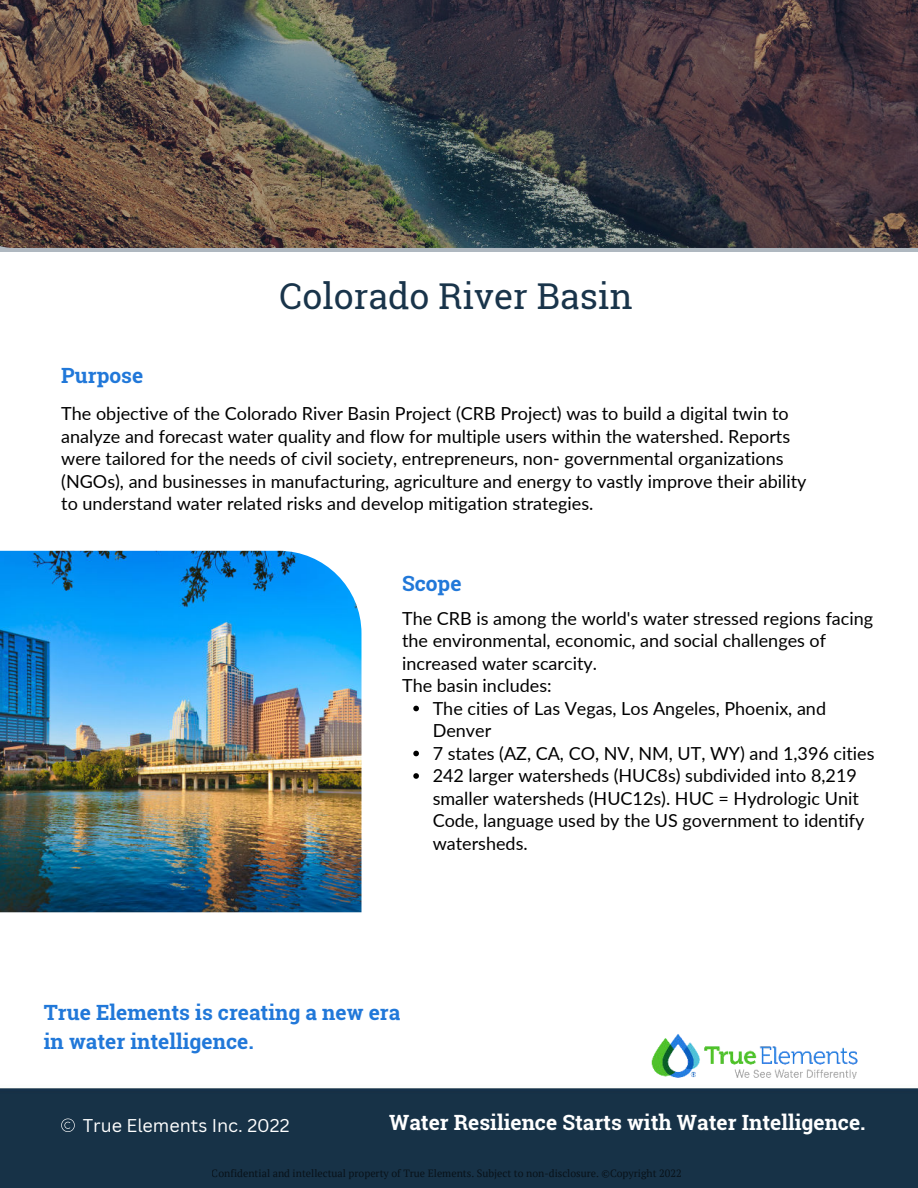
<style>
.page{position:relative;width:918px;height:1188px;background:#fff}
.page>*{position:absolute;margin:0;border:0;box-sizing:border-box;transform-origin:0 0}
.t1{font:35.7px "Roboto Slab";color:#19344a}
.t2{font:700 21px/29.2px "Roboto Slab";color:#2178d9}
.t3{font:700 21px "Roboto Slab";color:#fff}
.t4{font:18px/22.5px "Lato";color:#000}
.t5{font:18px "Canva Sans";color:#fff}
.t6{font:10.5px "PT Serif";color:#000}
</style>
<div class="page">
<img style="left:0;top:550px;width:918px;height:638px">
<img style="left:642px;top:1031px;width:225px;height:48px">
<svg style="left:61px;top:1119px;width:14px;height:13px"></svg>
<img style="left:0;top:0;width:918px;height:252px">
<img style="left:0;top:551px;width:361px;height:361px">
<svg style="left:413px;top:706px;width:6px;height:5px"></svg>
<svg style="left:413px;top:751px;width:6px;height:5px"></svg>
<svg style="left:413px;top:773px;width:6px;height:6px"></svg>
<h1 class="t1" style="left:280px;top:272px;width:355px">Colorado River Basin</h1>
<p class="t2" style="left:61px;top:361px;width:83px">Purpose</p>
<p class="t4" style="left:61px;top:402px;width:747px">The objective of the Colorado River Basin Project (CRB Project) was to build a digital twin to analyze and forecast water quality and flow for multiple users within the watershed. Reports were tailored for the needs of civil society, entrepreneurs, non- governmental organizations (NGOs), and businesses in manufacturing, agriculture and energy to vastly improve their ability to understand water related risks and develop mitigation strategies.</p>
<p class="t2" style="left:402px;top:569px;width:61px">Scope</p>
<p class="t4" style="left:402px;top:606px;width:473px">The CRB is among the world's water stressed regions facing the environmental, economic, and social challenges of increased water scarcity.<br>The basin includes:</p>
<p class="t4" style="left:433px;top:696px;width:443px">The cities of Las Vegas, Los Angeles, Phoenix, and Denver<br>7 states (AZ, CA, CO, NV, NM, UT, WY) and 1,396 cities 242 larger watersheds (HUC8s) subdivided into 8,219 smaller watersheds (HUC12s). HUC = Hydrologic Unit Code, language used by the US government to identify watersheds.</p>
<p class="t2" style="left:44px;top:997px;width:358px">True Elements is creating a new era in water intelligence.</p>
<p class="t3" style="left:389px;top:1108px;width:478px">Water Resilience Starts with Water Intelligence.</p>
<p class="t6" style="left:212px;top:1167px;width:471px">Confidential and intellectual property of True Elements. Subject to non-disclosure. ©Copyright 2022</p>
<p class="t5" style="left:83px;top:1115px;width:208px">True Elements Inc. 2022</p>
</div>
